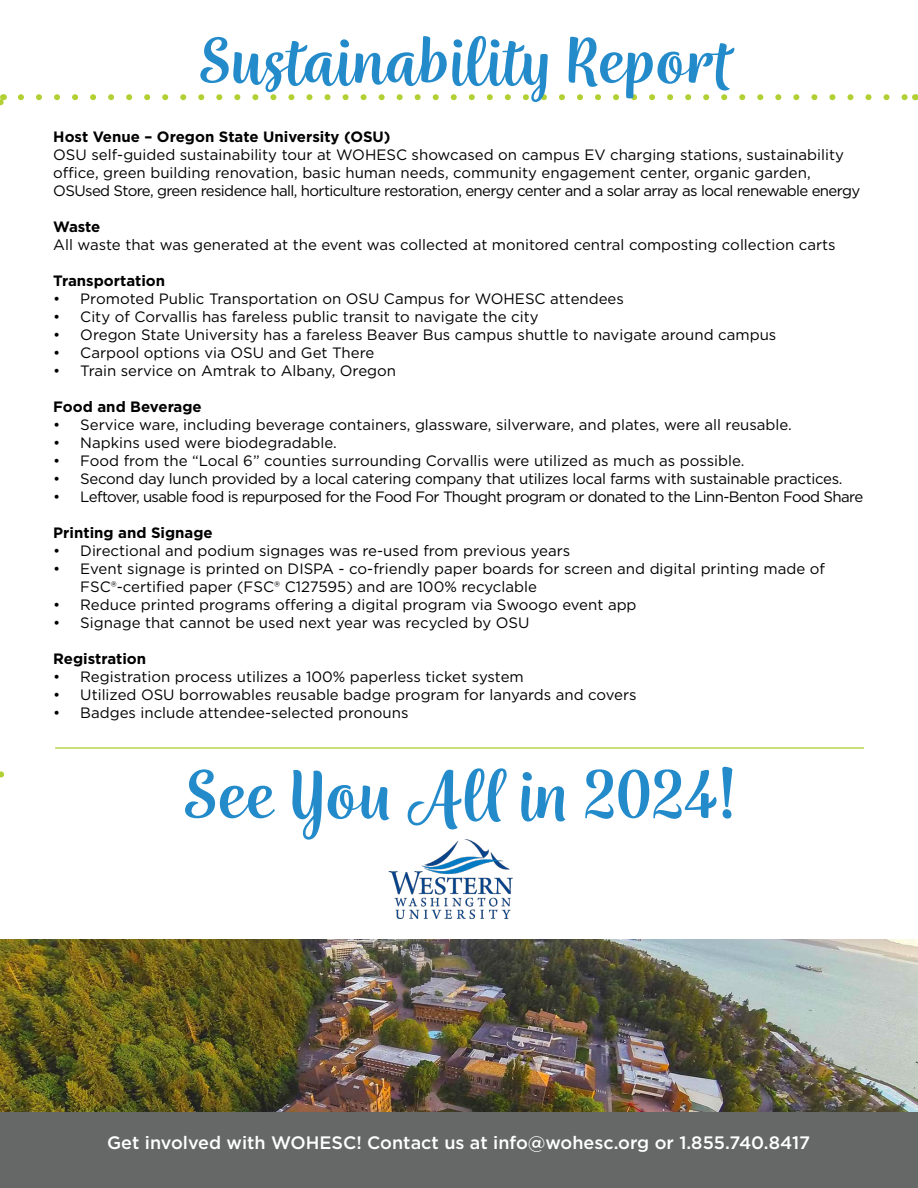
<style>
.page{position:relative;width:918px;height:1188px;background:#fff}
.page>*{position:absolute;margin:0;border:0;box-sizing:border-box;transform-origin:0 0}
.t1{font:500 79.5px "Wreath";color:#248bcb}
.t2{font:500 75px "Wreath";color:#248bcb}
.t3{font:500 18px "Gotham";color:#fff}
.t4{font:15px/18px "Gotham";color:#000}
.t5{font:700 15px "Gotham";color:#000}
.t6{font:15px "Gotham";letter-spacing:-.02em;color:#000}
.t7{font:15px "Gotham";letter-spacing:-.04em;color:#000}
</style>
<div class="page">
<div style="left:0;top:1111px;width:918px;height:77px;background:#666767"></div>
<svg style="left:21px;top:94px;width:885px;height:6px"></svg>
<svg style="left:0;top:94px;width:4px;height:11px"></svg>
<img style="left:0;top:939px;width:918px;height:172px">
<hr style="left:55px;top:747px;width:809px;height:2px;background:#b1d034">
<img style="left:388px;top:839px;width:125px;height:81px">
<h2 class="t2" style="left:197px;top:15px;width:536px">Sustainability Report</h2>
<p class="t5" style="left:53px;top:126px;width:339px">Host Venue – Oregon State University (OSU)</p>
<p class="t4" style="left:53px;top:145px;width:808px">OSU self-guided sustainability tour at WOHESC showcased on campus EV charging stations, sustainability office, green building renovation, basic human needs, community engagement center, organic garden,<br>OSUsed Store, green residence hall, horticulture restoration, energy center and a solar array as local renewable energy</p>
<p class="t5" style="left:53px;top:216px;width:49px">Waste</p>
<p class="t4" style="left:53px;top:235px;width:784px">All waste that was generated at the event was collected at monitored central composting collection carts</p>
<p class="t5" style="left:53px;top:270px;width:113px">Transportation</p>
<p class="t4" style="left:53px;top:289px;width:572px">• Promoted Public Transportation on OSU Campus for WOHESC attendees</p>
<p class="t4" style="left:53px;top:307px;width:487px">• City of Corvallis has fareless public transit to navigate the city</p>
<p class="t4" style="left:53px;top:325px;width:725px">• Oregon State University has a fareless Beaver Bus campus shuttle to navigate around campus</p>
<p class="t4" style="left:53px;top:343px;width:323px">• Carpool options via OSU and Get There</p>
<p class="t4" style="left:53px;top:361px;width:344px">• Train service on Amtrak to Albany, Oregon</p>
<p class="t5" style="left:53px;top:396px;width:150px">Food and Beverage</p>
<p class="t4" style="left:53px;top:415px;width:740px">• Service ware, including beverage containers, glassware, silverware, and plates, were all reusable.</p>
<p class="t4" style="left:53px;top:433px;width:285px">• Napkins used were biodegradable.</p>
<p class="t4" style="left:53px;top:451px;width:693px">• Food from the “Local 6” counties surrounding Corvallis were utilized as much as possible.</p>
<p class="t6" style="left:53px;top:469px;width:791px">• Second day lunch provided by a local catering company that utilizes local farms with sustainable practices.</p>
<p class="t7" style="left:53px;top:487px;width:811px">• Leftover, usable food is repurposed for the Food For Thought program or donated to the Linn-Benton Food Share</p>
<p class="t5" style="left:53px;top:522px;width:161px">Printing and Signage</p>
<p class="t4" style="left:53px;top:541px;width:519px">• Directional and podium signages was re-used from previous years</p>
<p class="t4" style="left:80px;top:559px;width:746px;text-indent:-27px">• Event signage is printed on DISPA - co-friendly paper boards for screen and digital printing made of<br>FSC®‑certified paper (FSC® C127595) and are 100% recyclable</p>
<p class="t4" style="left:53px;top:595px;width:585px">• Reduce printed programs offering a digital program via Swoogo event app</p>
<p class="t4" style="left:53px;top:613px;width:478px">• Signage that cannot be used next year was recycled by OSU</p>
<p class="t5" style="left:53px;top:648px;width:94px">Registration</p>
<p class="t4" style="left:53px;top:667px;width:472px">• Registration process utilizes a 100% paperless ticket system</p>
<p class="t4" style="left:53px;top:685px;width:585px">• Utilized OSU borrowables reusable badge program for lanyards and covers</p>
<p class="t4" style="left:53px;top:703px;width:357px">• Badges include attendee-selected pronouns</p>
<h1 class="t1" style="left:182px;top:747px;width:556px">See You All in 2024!</h1>
<p class="t3" style="left:107px;top:1131px;width:705px">Get involved with WOHESC! Contact us at info@wohesc.org or 1.855.740.8417</p>
</div>
